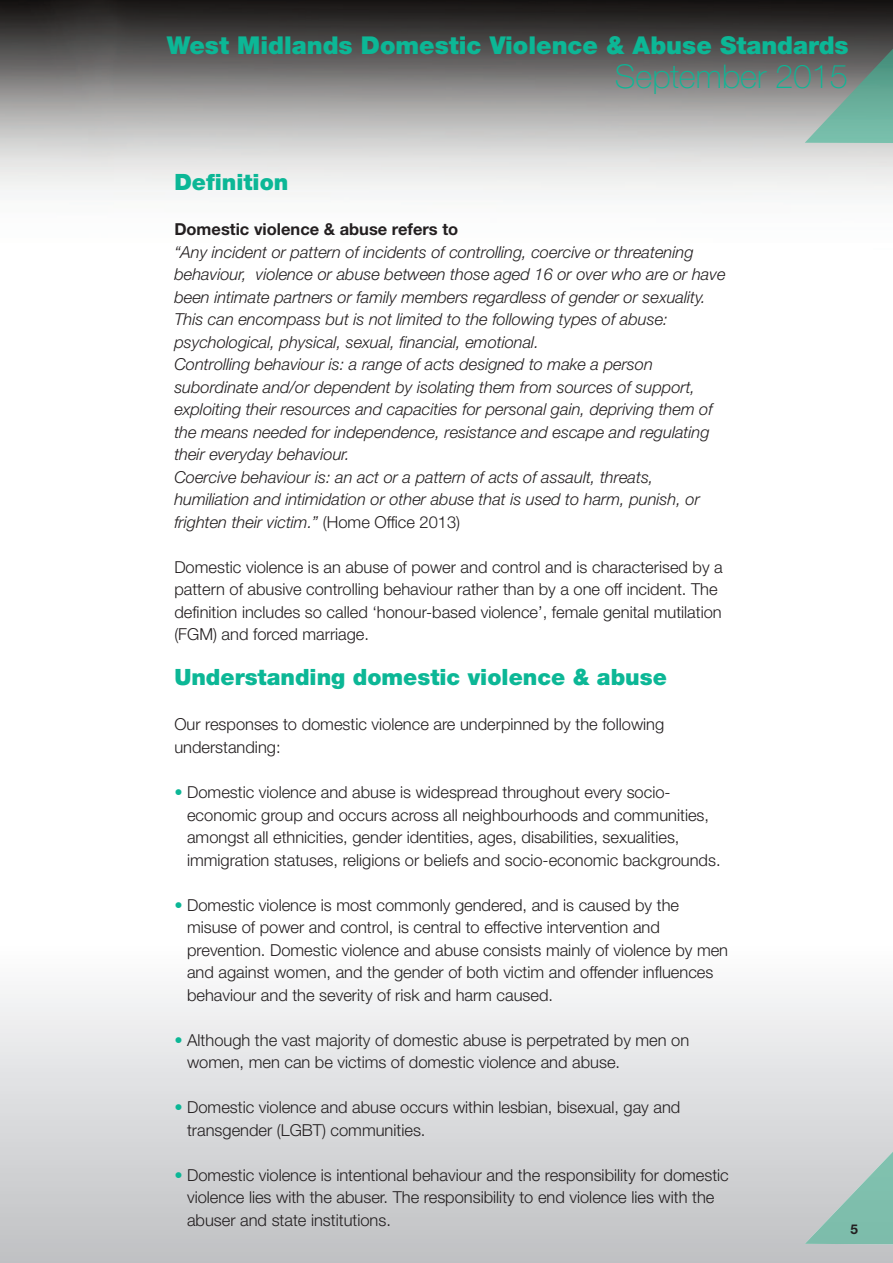
<style>
.page{position:relative;width:893px;height:1263px;background:#fff}
.page>*{position:absolute;margin:0;border:0;box-sizing:border-box;transform-origin:0 0}
.t1{font:100 32.7px "Helvetica Neue LT";color:#0cb796}
.t2{font:900 24.6px "Helvetica Neue LT";color:#0cb796}
.t3{font:900 22.5px "Helvetica Neue LT";color:#0cb796}
.t4{font:300 16.5px/22.5px "Helvetica Neue LT";color:#231f20}
.t5{font:italic 300 16.5px/22.5px "Helvetica Neue LT";color:#231f20}
.t6{font:700 16.5px "Helvetica Neue LT";color:#231f20}
.t7{font:700 13.5px "Helvetica Neue LT";color:#231f20}
.s1{font-style:normal}
.s2{color:#0cb796}
</style>
<div class="page">
<img style="left:0;top:0;width:893px;height:195px">
<img style="left:805px;top:1151px;width:88px;height:93px">
<img style="left:805px;top:48px;width:88px;height:95px">
<h2 class="t2" style="left:167px;top:36px;width:683px">West Midlands Domestic Violence &amp; Abuse Standards</h2>
<h1 class="t1" style="left:615px;top:65px;width:235px">September 2015</h1>
<h3 class="t3" style="left:174px;top:174px;width:116px">Definition</h3>
<p class="t6" style="left:174px;top:224px;width:285px">Domestic violence &amp; abuse refers to</p>
<p class="t5" style="left:174px;top:242px;width:553px">“Any incident or pattern of incidents of controlling, coercive or threatening behaviour, violence or abuse between those aged 16 or over who are or have been intimate partners or family members regardless of gender or sexuality.<br>This can encompass but is not limited to the following types of abuse: psychological, physical, sexual, financial, emotional.<br>Controlling behaviour is: a range of acts designed to make a person subordinate and/or dependent by isolating them from sources of support, exploiting their resources and capacities for personal gain, depriving them of the means needed for independence, resistance and escape and regulating their everyday behaviour.<br>Coercive behaviour is: an act or a pattern of acts of assault, threats, humiliation and intimidation or other abuse that is used to harm, punish, or frighten their victim.” <span class="s1">(Home Office 2013)</span></p>
<p class="t4" style="left:174px;top:557px;width:550px">Domestic violence is an abuse of power and control and is characterised by a pattern of abusive controlling behaviour rather than by a one off incident. The definition includes so called ‘honour-based violence’, female genital mutilation (FGM) and forced marriage.</p>
<h3 class="t3" style="left:174px;top:669px;width:494px">Understanding domestic violence &amp; abuse</h3>
<p class="t4" style="left:174px;top:715px;width:491px">Our responses to domestic violence are underpinned by the following understanding:</p>
<p class="t4" style="left:187px;top:782px;width:535px;text-indent:-13px"><span class="s2">•</span> Domestic violence and abuse is widespread throughout every socio&shy;economic group and occurs across all neighbourhoods and communities, amongst all ethnicities, gender identities, ages, disabilities, sexualities, immigration statuses, religions or beliefs and socio-economic backgrounds.</p>
<p class="t4" style="left:187px;top:895px;width:543px;text-indent:-13px"><span class="s2">•</span> Domestic violence is most commonly gendered, and is caused by the misuse of power and control, is central to effective intervention and prevention. Domestic violence and abuse consists mainly of violence by men and against women, and the gender of both victim and offender influences behaviour and the severity of risk and harm caused.</p>
<p class="t4" style="left:187px;top:1030px;width:504px;text-indent:-13px"><span class="s2">•</span> Although the vast majority of domestic abuse is perpetrated by men on women, men can be victims of domestic violence and abuse.</p>
<p class="t4" style="left:187px;top:1097px;width:495px;text-indent:-13px"><span class="s2">•</span> Domestic violence and abuse occurs within lesbian, bisexual, gay and transgender (LGBT) communities.</p>
<p class="t4" style="left:187px;top:1165px;width:543px;text-indent:-13px"><span class="s2">•</span> Domestic violence is intentional behaviour and the responsibility for domestic violence lies with the abuser. The responsibility to end violence lies with the abuser and state institutions.</p>
<p class="t7" style="left:850px;top:1225px;width:9px">5</p>
</div>
